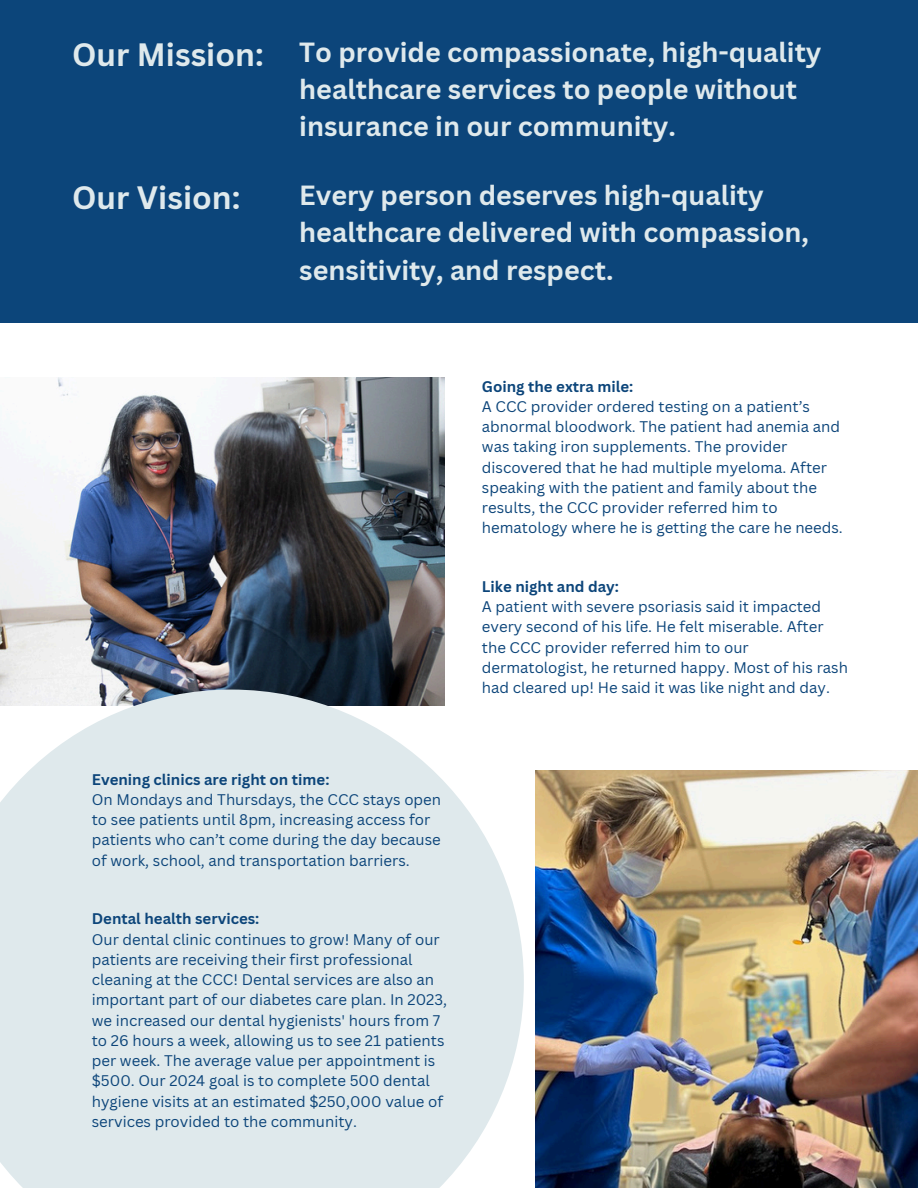
<style>
.page{position:relative;width:918px;height:1188px;background:#fff}
.page>*{position:absolute;margin:0;border:0;box-sizing:border-box;transform-origin:0 0}
.t1{font:700 31.5px "Canva Sans";color:#dfe9ec}
.t2{font:700 27px/37.2px "Canva Sans";color:#dfe9ec}
.t3{font:15px/20.2px "Canva Sans";color:#0c457a}
.t4{font:700 15px "Canva Sans";color:#0c457a}
</style>
<div class="page">
<img style="left:0;top:377px;width:445px;height:313px">
<img style="left:536px;top:770px;width:382px;height:418px">
<svg style="left:0;top:690px;width:524px;height:498px;background:#e0e9ec"></svg>
<div style="left:0;top:0;width:918px;height:323px;background:#0c457a"></div>
<h1 class="t1" style="left:72px;top:32px;width:193px">Our Mission:</h1>
<p class="t1" style="left:72px;top:176px;width:170px">Our Vision:</p>
<p class="t2" style="left:299px;top:33px;width:524px">To provide compassionate, high-quality healthcare services to people without insurance in our community.</p>
<p class="t2" style="left:299px;top:176px;width:511px">Every person deserves high-quality healthcare delivered with compassion, sensitivity, and respect.</p>
<p class="t4" style="left:482px;top:376px;width:153px">Going the extra mile:</p>
<p class="t3" style="left:482px;top:396px;width:363px">A CCC provider ordered testing on a patient’s abnormal bloodwork. The patient had anemia and was taking iron supplements. The provider discovered that he had multiple myeloma. After speaking with the patient and family about the results, the CCC provider referred him to hematology where he is getting the care he needs.</p>
<p class="t4" style="left:482px;top:576px;width:139px">Like night and day:</p>
<p class="t3" style="left:482px;top:596px;width:368px">A patient with severe psoriasis said it impacted every second of his life. He felt miserable. After the CCC provider referred him to our dermatologist, he returned happy. Most of his rash had cleared up! He said it was like night and day.</p>
<p class="t4" style="left:92px;top:769px;width:239px">Evening clinics are right on time:</p>
<p class="t3" style="left:92px;top:789px;width:351px">On Mondays and Thursdays, the CCC stays open to see patients until 8pm, increasing access for patients who can’t come during the day because of work, school, and transportation barriers.</p>
<h1 class="t4" style="left:92px;top:908px;width:169px">Dental health services:</h1>
<h2 class="t3" style="left:92px;top:929px;width:357px">Our dental clinic continues to grow! Many of our patients are receiving their first professional cleaning at the CCC! Dental services are also an important part of our diabetes care plan. In 2023, we increased our dental hygienists' hours from 7 to 26 hours a week, allowing us to see 21 patients per week. The average value per appointment is $500. Our 2024 goal is to complete 500 dental hygiene visits at an estimated $250,000 value of services provided to the community.</h2>
</div>
